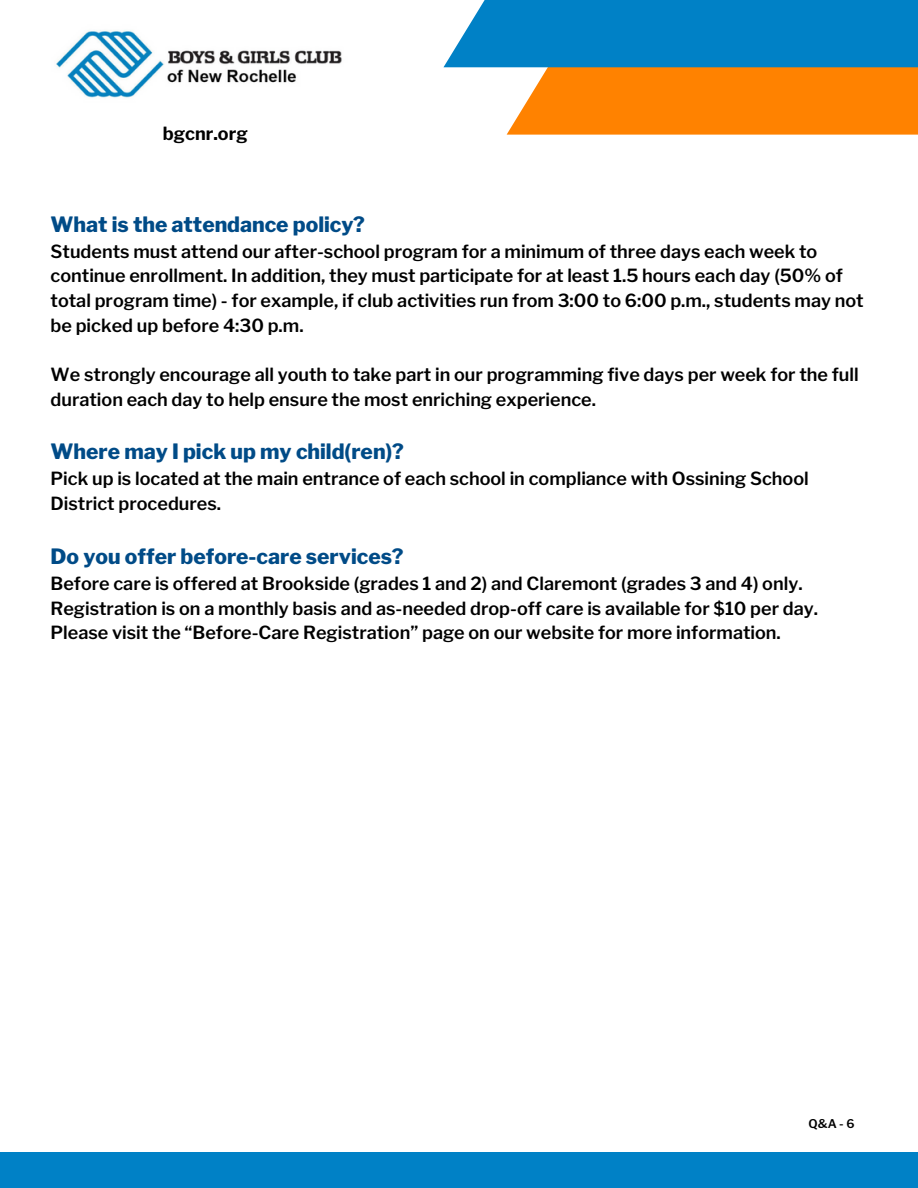
<style>
.page{position:relative;width:918px;height:1188px;background:#fff}
.page>*{position:absolute;margin:0;border:0;box-sizing:border-box;transform-origin:0 0}
.t1{font:800 21px "Libre Franklin";color:#004b87}
.t2{font:600 18px/24.8px "Libre Franklin";color:#000}
.t3{font:700 18px "Libre Franklin";color:#000}
.t4{font:600 12px "Libre Franklin";color:#000}
</style>
<div class="page">
<div style="left:0;top:1152px;width:918px;height:36px;background:#0081c6"></div>
<img style="left:56px;top:30px;width:286px;height:68px">
<div style="left:507px;top:67px;width:411px;height:67px;background:#ff8200"></div>
<div style="left:443px;top:0;width:475px;height:67px;background:#0081c6"></div>
<h1 class="t3" style="left:163px;top:123px;width:87px">bgcnr.org</h1>
<h1 class="t1" style="left:51px;top:212px;width:316px">What is the attendance policy?</h1>
<h1 class="t2" style="left:51px;top:239px;width:815px">Students must attend our after-school program for a minimum of three days each week to continue enrollment. In addition, they must participate for at least 1.5 hours each day (50% of total program time) - for example, if club activities run from 3:00 to 6:00 p.m., students may not be picked up before 4:30 p.m.</h1>
<h1 class="t2" style="left:51px;top:363px;width:810px">We strongly encourage all youth to take part in our programming five days per week for the full duration each day to help ensure the most enriching experience.</h1>
<h1 class="t1" style="left:51px;top:439px;width:355px">Where may I pick up my child(ren)?</h1>
<h1 class="t2" style="left:51px;top:466px;width:760px">Pick up is located at the main entrance of each school in compliance with Ossining School<br>District procedures.</h1>
<p class="t1" style="left:51px;top:544px;width:354px">Do you offer before-care services?</p>
<p class="t2" style="left:51px;top:571px;width:769px">Before care is offered at Brookside (grades 1 and 2) and Claremont (grades 3 and 4) only.<br>Registration is on a monthly basis and as-needed drop-off care is available for $10 per day.<br>Please visit the “Before-Care Registration” page on our website for more information.</p>
<p class="t4" style="left:809px;top:1116px;width:47px">Q&amp;A-6</p>
</div>
